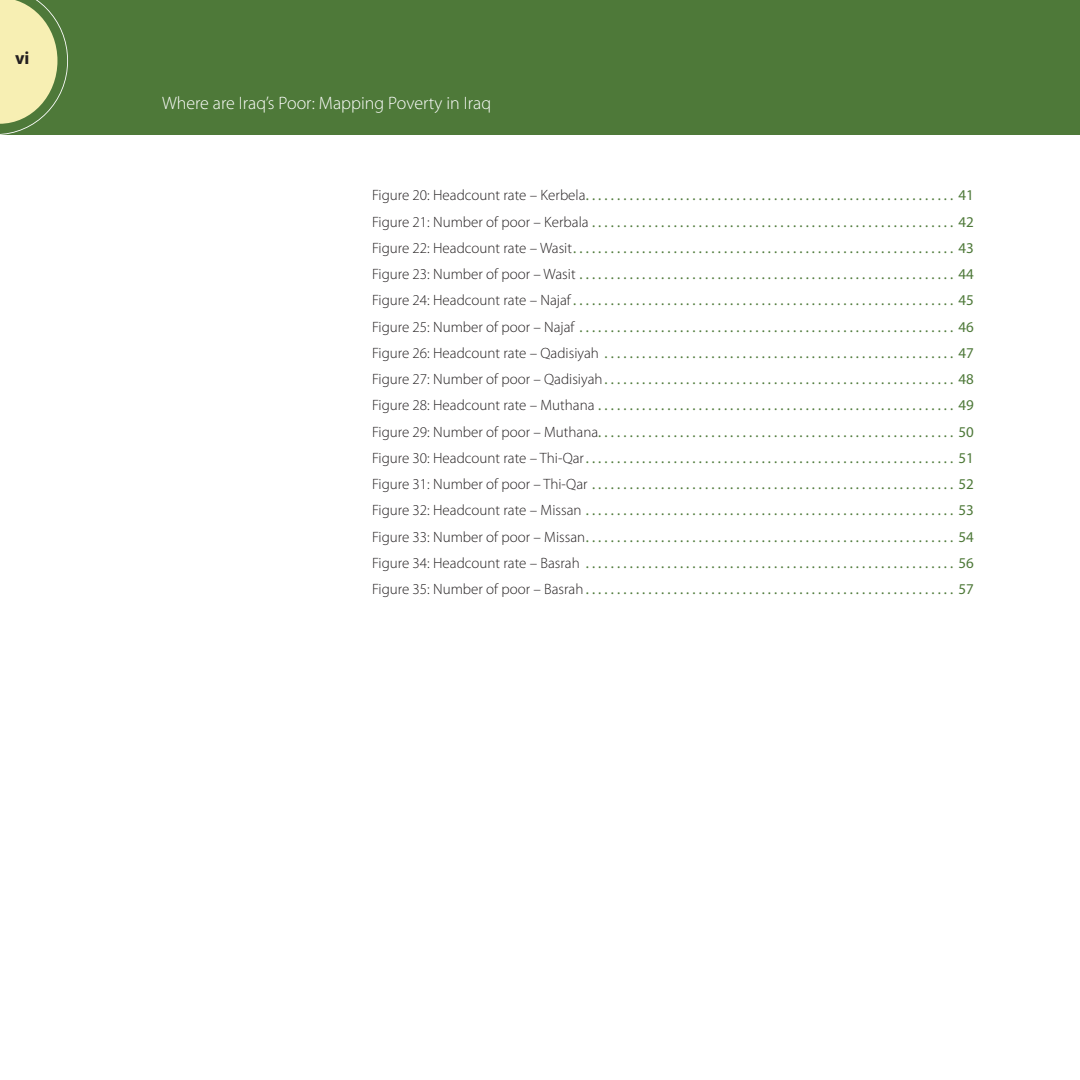
<style>
.page{position:relative;width:1080px;height:1080px;background:#fff}
.page>*{position:absolute;margin:0;border:0;box-sizing:border-box;transform-origin:0 0}
.t1{font:300 18px "Myriad Pro";color:#fff}
.t2{font:700 18px "Myriad Pro";color:#231f20}
.t3{font:15px/26.2px "Myriad Pro";color:#4e7939;text-align:justify}
.s1{font-weight:300;color:#231f20}
</style>
<div class="page">
<div style="left:0;top:0;width:1080px;height:135px;background:#4e7939"></div>
<svg style="left:0;top:0;width:68px;height:135px"></svg>
<p class="t2" style="left:15px;top:46px;width:16px">vi</p>
<p class="t1" style="left:162px;top:92px;width:331px">Where are Iraq’s Poor: Mapping Poverty in Iraq</p>
<p class="t3" style="left:372px;top:182px;width:603px"><span class="s1">Figure 20: Headcount rate – Kerbela</span>........................................................... 41<br><span class="s1">Figure 21: Number of poor – Kerbala</span>.......................................................... 42<br><span class="s1">Figure 22: Headcount rate – Wasit</span>............................................................. 43<br><span class="s1">Figure 23: Number of poor – Wasit</span>............................................................ 44<br><span class="s1">Figure 24: Headcount rate – Najaf</span>............................................................. 45<br><span class="s1">Figure 25: Number of poor – Najaf</span> ............................................................ 46<br><span class="s1">Figure 26: Headcount rate – Qadisiyah</span> ........................................................ 47<br><span class="s1">Figure 27: Number of poor – Qadisiyah</span>........................................................ 48<br><span class="s1">Figure 28: Headcount rate – Muthana</span>......................................................... 49<br><span class="s1">Figure 29: Number of poor – Muthana</span>......................................................... 50<br><span class="s1">Figure 30: Headcount rate – Thi-Qar</span>........................................................... 51<br><span class="s1">Figure 31: Number of poor – Thi-Qar</span>.......................................................... 52<br><span class="s1">Figure 32: Headcount rate – Missan</span>........................................................... 53<br><span class="s1">Figure 33: Number of poor – Missan</span>........................................................... 54<br><span class="s1">Figure 34: Headcount rate – Basrah</span> ........................................................... 56<br><span class="s1">Figure 35: Number of poor – Basrah</span>........................................................... 57</p>
</div>
